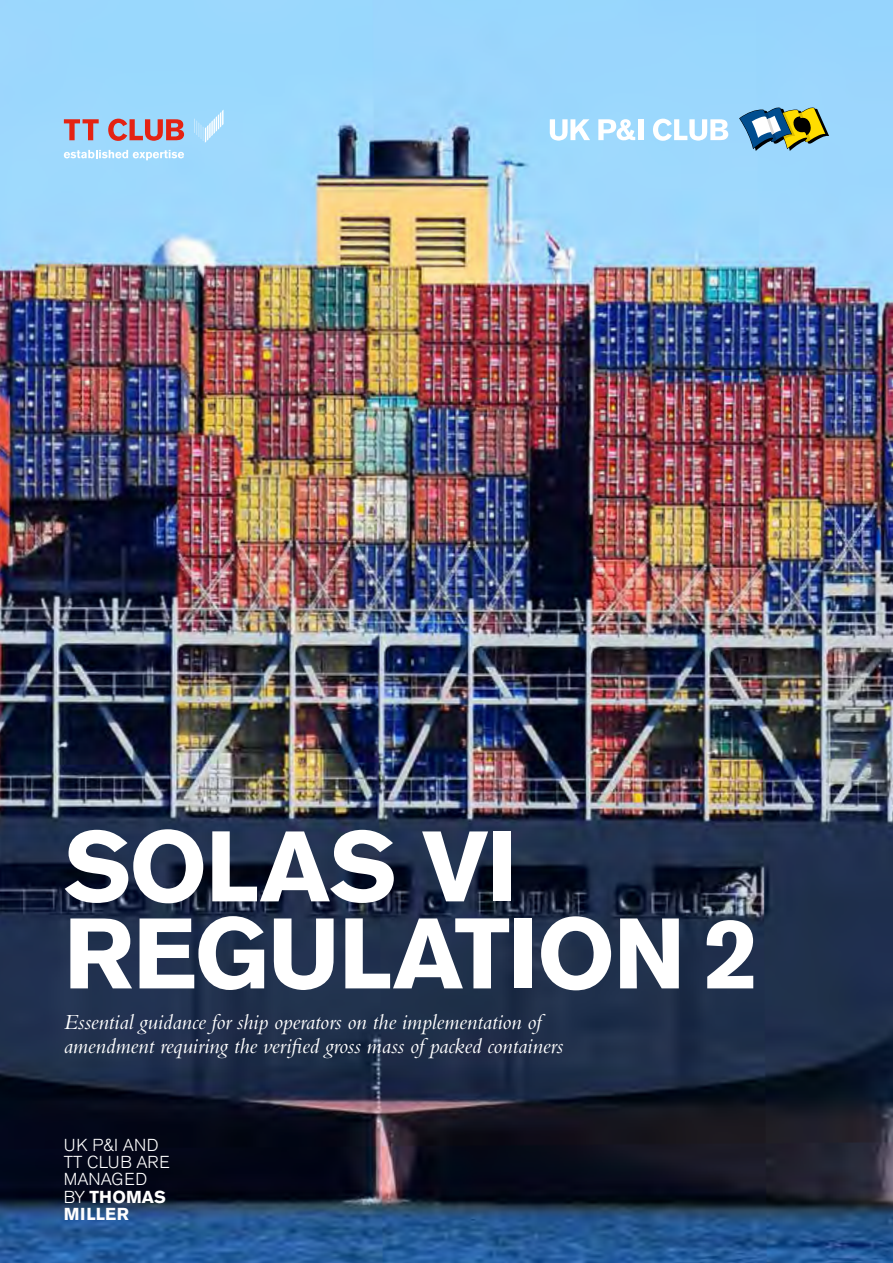
<style>
.page{position:relative;width:893px;height:1263px;background:#fff}
.page>*{position:absolute;margin:0;border:0;box-sizing:border-box;transform-origin:0 0}
.t1{font:700 99px/87px "Akzidenz Grotesk BE";letter-spacing:-.02em;color:#fff}
.t2{font:italic 22.5px/24px "Bembo";letter-spacing:-.01em;color:#fff}
.t3{font:300 17.25px/17.2px "Akzidenz Grotesk BE";color:#fff}
.s1{font-weight:700}
</style>
<div class="page">
<img style="left:0;top:0;width:893px;height:1263px">
<svg style="left:739px;top:108px;width:90px;height:43px;background:#7e9a88"></svg>
<svg style="left:550px;top:119px;width:40px;height:22px"></svg>
<svg style="left:598px;top:119px;width:37px;height:21px"></svg>
<div style="left:638px;top:119px;width:5px;height:21px;background:#fff"></div>
<svg style="left:653px;top:119px;width:75px;height:22px"></svg>
<svg style="left:64px;top:119px;width:35px;height:21px"></svg>
<svg style="left:108px;top:119px;width:76px;height:22px;background:#c17b84"></svg>
<svg style="left:195px;top:110px;width:28px;height:33px"></svg>
<svg style="left:64px;top:150px;width:120px;height:10px"></svg>
<h1 class="t1" style="left:64px;top:824px;width:697px">SOLAS VI<br>REGULATION 2</h1>
<p class="t2" style="left:64px;top:1010px;width:501px">Essential guidance for ship operators on the implementation of amendment requiring the verified gross mass of packed containers</p>
<p class="t3" style="left:64px;top:1137px;width:108px">UK P&amp;I AND<br>TT CLUB ARE<br>MANAGED<br>BY <span class="s1">THOMAS<br>MILLER</span></p>
</div>
